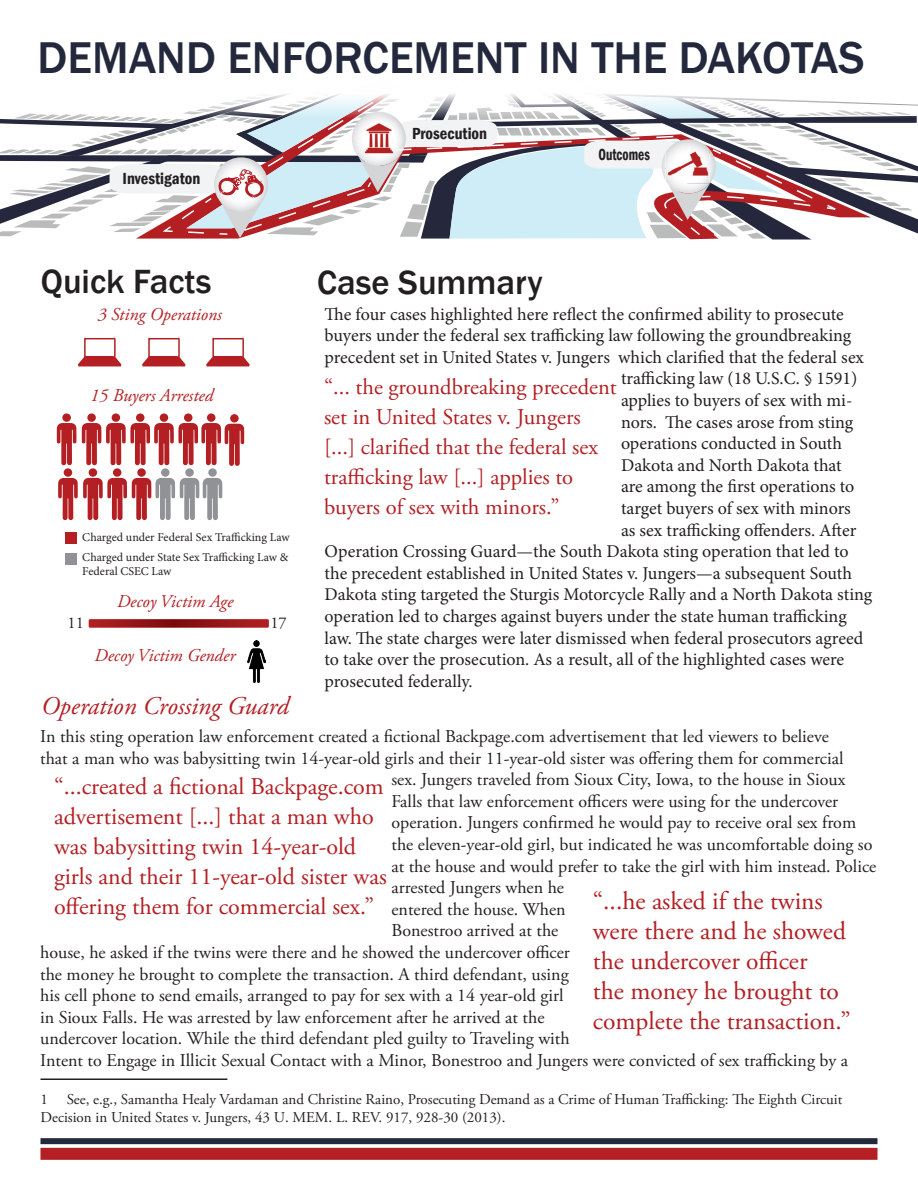
<style>
.page{position:relative;width:918px;height:1188px;background:#fff}
.page>*{position:absolute;margin:0;border:0;box-sizing:border-box;transform-origin:0 0}
.t1{font:500 45.75px "Franklin Gothic";color:#24283c}
.t2{font:500 34.5px "Franklin Gothic";color:#231f20}
.t3{font:25.5px/30px "Adobe Garamond Pro";color:#b31f23}
.t4{font:italic 25.5px "Adobe Garamond Pro";color:#b31f23}
.t5{font:24px/30px "Adobe Garamond Pro";color:#b31f23}
.t6{font:22.5px/30px "Adobe Garamond Pro";color:#b31f23}
.t7{font:18px "Adobe Garamond Pro";color:#231f20}
.t8{font:18px "Minion Pro";color:#231f20}
.t9{font:italic 18px "Adobe Garamond Pro";color:#b31f23}
.t10{font:600 condensed 16.5px "Franklin Gothic";color:#231f20}
.t11{font:600 condensed 16.5px "Franklin Gothic";color:#231f20;scale:.82 1}
.t12{font:16.5px "Adobe Garamond Pro";color:#231f20}
.t13{font:15px/18px "Adobe Garamond Pro";color:#231f20}
.t14{font:12px/13.5px "Minion Pro";color:#231f20}
</style>
<div class="page">
<div style="left:40px;top:1148px;width:838px;height:12px;background:#b31f23"></div>
<div style="left:40px;top:1138px;width:838px;height:6px;background:#24283c"></div>
<hr style="left:40px;top:1078px;width:187px;height:2px;background:#231f20">
<svg style="left:0;top:94px;width:918px;height:146px"></svg>
<svg style="left:89px;top:619px;width:180px;height:9px;background:#9c2124"></svg>
<div style="left:230px;top:414px;width:9px;height:9px;background:#b31f23;border-radius:50%"></div>
<svg style="left:57px;top:423px;width:19px;height:43px"></svg>
<div style="left:62px;top:413px;width:9px;height:9px;background:#b31f23;border-radius:50%"></div>
<div style="left:87px;top:413px;width:9px;height:9px;background:#b31f23;border-radius:50%"></div>
<div style="left:112px;top:413px;width:8px;height:9px;background:#b31f23;border-radius:50%"></div>
<div style="left:136px;top:413px;width:9px;height:9px;background:#b31f23;border-radius:50%"></div>
<div style="left:160px;top:413px;width:8px;height:9px;background:#b31f23;border-radius:50%"></div>
<div style="left:184px;top:413px;width:9px;height:9px;background:#b31f23;border-radius:50%"></div>
<svg style="left:82px;top:423px;width:162px;height:43px"></svg>
<div style="left:207px;top:413px;width:9px;height:9px;background:#b31f23;border-radius:50%"></div>
<div style="left:64px;top:468px;width:8px;height:9px;background:#b31f23;border-radius:50%"></div>
<div style="left:89px;top:468px;width:8px;height:9px;background:#b31f23;border-radius:50%"></div>
<div style="left:113px;top:468px;width:8px;height:9px;background:#b31f23;border-radius:50%"></div>
<div style="left:137px;top:468px;width:9px;height:9px;background:#b31f23;border-radius:50%"></div>
<div style="left:161px;top:468px;width:9px;height:9px;background:#909295;border-radius:50%"></div>
<div style="left:185px;top:468px;width:9px;height:9px;background:#909295;border-radius:50%"></div>
<svg style="left:58px;top:478px;width:164px;height:43px"></svg>
<div style="left:208px;top:468px;width:9px;height:9px;background:#909295;border-radius:50%"></div>
<div style="left:65px;top:532px;width:12px;height:12px;background:#b31f23"></div>
<div style="left:65px;top:553px;width:12px;height:12px;background:#909295"></div>
<svg style="left:142px;top:337px;width:43px;height:30px"></svg>
<svg style="left:206px;top:337px;width:44px;height:30px"></svg>
<svg style="left:78px;top:337px;width:43px;height:30px"></svg>
<img style="left:247px;top:641px;width:19px;height:41px">
<p class="t1" style="left:38px;top:29px;width:829px">DEMAND ENFORCEMENT IN THE DAKOTAS</p>
<p class="t10" style="left:123px;top:168px;width:79px">Investigaton</p>
<p class="t10" style="left:412px;top:122px;width:77px">Prosecution</p>
<p class="t2" style="left:41px;top:260px;width:172px">Quick Facts</p>
<p class="t2" style="left:317px;top:261px;width:227px">Case Summary</p>
<p class="t11" style="left:598px;top:144px;width:64px">Outcomes</p>
<p class="t9" style="left:98px;top:303px;width:126px">3 Sting Operations</p>
<p class="t9" style="left:90px;top:385px;width:124px">15 Buyers Arrested</p>
<p class="t14" style="left:82px;top:530px;width:209px">Charged under Federal Sex Trafficking Law</p>
<p class="t14" style="left:82px;top:551px;width:208px">Charged under State Sex Trafficking Law &amp;<br>Federal CSEC Law</p>
<p class="t9" style="left:117px;top:591px;width:118px">Decoy Victim Age</p>
<p class="t12" style="left:68px;top:613px;width:18px">11</p>
<p class="t12" style="left:270px;top:613px;width:18px">17</p>
<p class="t9" style="left:94px;top:645px;width:143px">Decoy Victim Gender</p>
<p class="t4" style="left:41px;top:691px;width:249px">Operation Crossing Guard</p>
<p class="t8" style="left:325px;top:302px;width:521px">The four cases highlighted here reflect the confirmed ability to prosecute</p>
<p class="t8" style="left:325px;top:323px;width:528px">buyers under the federal sex trafficking law following the groundbreaking</p>
<p class="t8" style="left:325px;top:345px;width:541px">precedent set in United States v. Jungers which clarified that the federal sex</p>
<p class="t8" style="left:621px;top:367px;width:238px">trafficking law (18 U.S.C. § 1591)</p>
<p class="t8" style="left:621px;top:388px;width:233px">applies to buyers of sex with mi-</p>
<p class="t8" style="left:621px;top:410px;width:234px">nors. The cases arose from sting</p>
<p class="t8" style="left:621px;top:431px;width:222px">operations conducted in South</p>
<p class="t8" style="left:621px;top:453px;width:222px">Dakota and North Dakota that</p>
<p class="t8" style="left:621px;top:475px;width:235px">are among the first operations to</p>
<p class="t8" style="left:621px;top:496px;width:231px">target buyers of sex with minors</p>
<p class="t8" style="left:621px;top:518px;width:237px">as sex trafficking offenders. After</p>
<p class="t8" style="left:325px;top:539px;width:526px">Operation Crossing Guard—the South Dakota sting operation that led to</p>
<p class="t8" style="left:325px;top:561px;width:529px">the precedent established in United States v. Jungers—a subsequent South</p>
<p class="t8" style="left:325px;top:583px;width:549px">Dakota sting targeted the Sturgis Motorcycle Rally and a North Dakota sting</p>
<p class="t8" style="left:325px;top:604px;width:524px">operation led to charges against buyers under the state human trafficking</p>
<p class="t8" style="left:325px;top:626px;width:540px">law. The state charges were later dismissed when federal prosecutors agreed</p>
<p class="t8" style="left:325px;top:647px;width:521px">to take over the prosecution. As a result, all of the highlighted cases were</p>
<p class="t8" style="left:325px;top:669px;width:149px">prosecuted federally.</p>
<p class="t6" style="left:324px;top:373px;width:294px">“... the groundbreaking precedent set in United States v. Jungers [...] clarified that the federal sex trafficking law [...] applies to buyers of sex with minors.”</p>
<p class="t7" style="left:40px;top:726px;width:790px">In this sting operation law enforcement created a fictional Backpage.com advertisement that led viewers to believe</p>
<p class="t7" style="left:40px;top:747px;width:805px">that a man who was babysitting twin 14-year-old girls and their 11-year-old sister was offering them for commercial</p>
<p class="t7" style="left:392px;top:769px;width:456px">sex. Jungers traveled from Sioux City, Iowa, to the house in Sioux</p>
<p class="t7" style="left:392px;top:790px;width:448px">Falls that law enforcement officers were using for the undercover</p>
<p class="t7" style="left:392px;top:812px;width:466px">operation. Jungers confirmed he would pay to receive oral sex from</p>
<p class="t7" style="left:392px;top:834px;width:483px">the eleven-year-old girl, but indicated he was uncomfortable doing so</p>
<p class="t7" style="left:392px;top:855px;width:486px">at the house and would prefer to take the girl with him instead. Police</p>
<p class="t7" style="left:392px;top:877px;width:174px">arrested Jungers when he</p>
<p class="t7" style="left:392px;top:898px;width:176px">entered the house. When</p>
<p class="t7" style="left:392px;top:920px;width:168px">Bonestroo arrived at the</p>
<p class="t7" style="left:40px;top:942px;width:531px">house, he asked if the twins were there and he showed the undercover officer</p>
<p class="t7" style="left:40px;top:963px;width:530px">the money he brought to complete the transaction. A third defendant, using</p>
<p class="t7" style="left:40px;top:985px;width:525px">his cell phone to send emails, arranged to pay for sex with a 14 year-old girl</p>
<p class="t7" style="left:40px;top:1006px;width:506px">in Sioux Falls. He was arrested by law enforcement after he arrived at the</p>
<p class="t7" style="left:40px;top:1028px;width:531px">undercover location. While the third defendant pled guilty to Traveling with</p>
<p class="t7" style="left:40px;top:1050px;width:809px">Intent to Engage in Illicit Sexual Contact with a Minor, Bonestroo and Jungers were convicted of sex trafficking by a</p>
<p class="t13" style="left:40px;top:1090px;width:9px">1</p>
<p class="t5" style="left:54px;top:772px;width:334px">“...created a fictional Backpage.com advertisement [...] that a man who was babysitting twin 14-year-old girls and their 11-year-old sister was offering them for commercial sex.”</p>
<p class="t3" style="left:593px;top:887px;width:259px">“...he asked if the twins were there and he showed the undercover officer<br>the money he brought to complete the transaction.”</p>
<p class="t13" style="left:40px;top:1090px;width:803px;text-indent:26px">See, e.g., Samantha Healy Vardaman and Christine Raino, Prosecuting Demand as a Crime of Human Trafficking: The Eighth Circuit<br>Decision in United States v. Jungers, 43 U. MEM. L. REV. 917, 928-30 (2013).</p>
</div>
